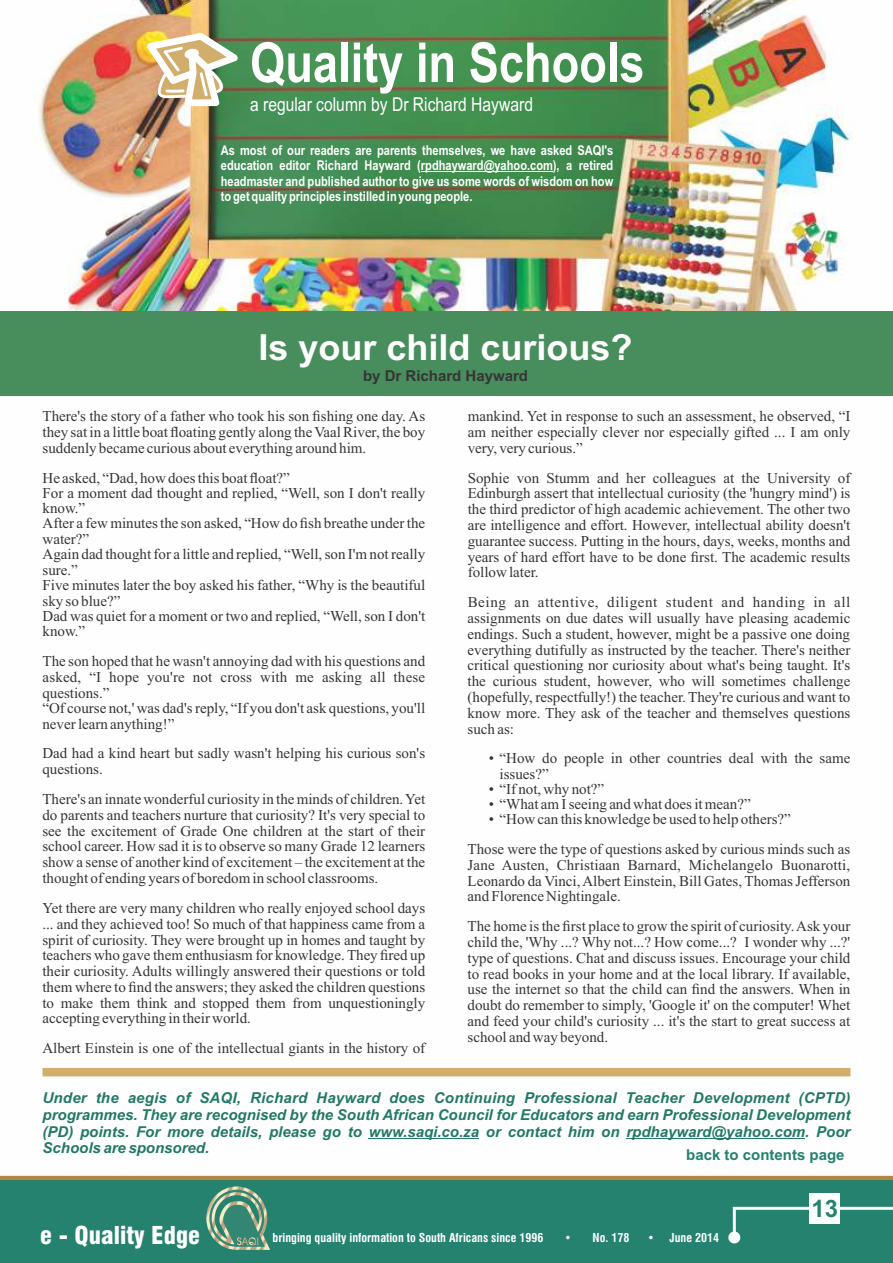
<style>
.page{position:relative;width:893px;height:1263px;background:#fff}
.page>*{position:absolute;margin:0;border:0;box-sizing:border-box;transform-origin:0 0}
.t1{font:700 55.2px "Arial Narrow";color:#fefefe}
.t2{font:700 36px "Arial";color:#fefefe}
.t3{font:900 condensed 24px "Swiss 721 BT";color:#fefefe}
.t4{font:700 24px "Arial";color:#25826e}
.t5{font:19.05px "Arial Narrow";color:#fefefe}
.t6{font:15px/15.8px "Times New Roman";color:#373435;text-align:justify}
.t7{font:italic 700 15px/16.8px "Arial";color:#227966;text-align:justify}
.t8{font:700 15px "Arial";color:#373435}
.t9{font:700 15px "Arial";color:#23826e}
.t10{font:700 13.5px/15.5px "Arial Narrow";color:#fefefe;text-align:justify}
.t11{font:700 condensed 12px "Swiss 721 BT";color:#fefefe}
</style>
<div class="page">
<img style="left:0;top:0;width:893px;height:396px">
<hr style="left:421px;top:171px;width:132px;height:1px;background:#fefefe">
<img style="left:146px;top:33px;width:93px;height:73px">
<div style="left:0;top:311px;width:893px;height:84px;background:#488d5c"></div>
<hr style="left:369px;top:1138px;width:110px;height:1px;background:#227966">
<hr style="left:626px;top:1138px;width:179px;height:1px;background:#227966">
<div style="left:43px;top:1068px;width:807px;height:8px;background:#d2ae6d"></div>
<div style="left:0;top:1180px;width:893px;height:83px;background:#25826e"></div>
<svg style="left:206px;top:1186px;width:64px;height:64px;background:#649b81"></svg>
<hr style="left:0;top:1176px;width:893px;height:4px;background:#b28645">
<svg style="left:728px;top:1207px;width:165px;height:36px;background:#3a8e7c"></svg>
<div style="left:809px;top:1193px;width:31px;height:31px;background:#fefefe"></div>
<h1 class="t1" style="left:250px;top:42px;width:396px">Quality in Schools</h1>
<p class="t5" style="left:250px;top:97px;width:285px">a regular column by Dr Richard Hayward</p>
<p class="t10" style="left:221px;top:144px;width:394px">As most of our readers are parents themselves, we have asked SAQI's education editor Richard Hayward (rpdhayward@yahoo.com), a retired headmaster and published author to give us some words of wisdom on how to get quality principles instilled in young people.</p>
<h2 class="t2" style="left:258px;top:334px;width:376px">Is your child curious?</h2>
<p class="t8" style="left:363px;top:370px;width:167px">by Dr Richard Hayward</p>
<p class="t6" style="left:43px;top:410px;width:384px">There's the story of a father who took his son fishing one day. As they sat in a little boat floating gently along the Vaal River, the boy suddenly became curious about everything around him.</p>
<p class="t6" style="left:42px;top:471px;width:384px;line-height:15.3px;text-align:left">He asked, “Dad, how does this boat float?”<br>For a moment dad thought and replied, “Well, son I don't really know.”<br>After a few minutes the son asked, “How do fish breathe under the water?”<br>Again dad thought for a little and replied, “Well, son I'm not really sure.”<br>Five minutes later the boy asked his father, “Why is the beautiful sky so blue?”<br>Dad was quiet for a moment or two and replied, “Well, son I don't know.”</p>
<p class="t6" style="left:42px;top:655px;width:384px;text-align:left">The son hoped that he wasn't annoying dad with his questions and asked, “I hope you're not cross with me asking all these questions.”<br>“Of course not,' was dad's reply, “If you don't ask questions, you'll never learn anything!”</p>
<p class="t6" style="left:42px;top:747px;width:384px">Dad had a kind heart but sadly wasn't helping his curious son's questions.</p>
<p class="t6" style="left:42px;top:793px;width:384px">There's an innate wonderful curiosity in the minds of children. Yet do parents and teachers nurture that curiosity? It's very special to see the excitement of Grade One children at the start of their school career. How sad it is to observe so many Grade 12 learners show a sense of another kind of excitement – the excitement at the thought of ending years of boredom in school classrooms.</p>
<p class="t6" style="left:42px;top:901px;width:384px">Yet there are very many children who really enjoyed school days ... and they achieved too! So much of that happiness came from a spirit of curiosity. They were brought up in homes and taught by teachers who gave them enthusiasm for knowledge. They fired up their curiosity. Adults willingly answered their questions or told them where to find the answers; they asked the children questions to make them think and stopped them from unquestioningly accepting everything in their world.</p>
<p class="t6" style="left:42px;top:1042px;width:384px">Albert Einstein is one of the intellectual giants in the history of</p>
<p class="t6" style="left:468px;top:410px;width:384px">mankind. Yet in response to such an assessment, he observed, “I am neither especially clever nor especially gifted ... I am only very, very curious.”</p>
<p class="t6" style="left:468px;top:471px;width:384px">Sophie von Stumm and her colleagues at the University of Edinburgh assert that intellectual curiosity (the 'hungry mind') is the third predictor of high academic achievement. The other two are intelligence and effort. However, intellectual ability doesn't guarantee success. Putting in the hours, days, weeks, months and years of hard effort have to be done first. The academic results follow later.</p>
<p class="t6" style="left:468px;top:596px;width:384px">Being an attentive, diligent student and handing in all assignments on due dates will usually have pleasing academic endings. Such a student, however, might be a passive one doing everything dutifully as instructed by the teacher. There's neither critical questioning nor curiosity about what's being taught. It's the curious student, however, who will sometimes challenge (hopefully, respectfully!) the teacher. They're curious and want to know more. They ask of the teacher and themselves questions such as:</p>
<p class="t6" style="left:499px;top:752px;width:352px;text-indent:-11px">• “How do people in other countries deal with the same issues?”</p>
<p class="t6" style="left:489px;top:783px;width:117px">• “If not, why not?”</p>
<p class="t6" style="left:489px;top:798px;width:263px">• “What am I seeing and what does it mean?”</p>
<p class="t6" style="left:468px;top:805px;width:384px;line-height:29.8px;text-indent:21px">• “How can this knowledge be used to help others?”<br>Those were the type of questions asked by curious minds such as</p>
<p class="t6" style="left:468px;top:858px;width:384px">Jane Austen, Christiaan Barnard, Michelangelo Buonarotti, Leonardo da Vinci, Albert Einstein, Bill Gates, Thomas Jefferson and Florence Nightingale.</p>
<p class="t6" style="left:468px;top:920px;width:384px">The home is the first place to grow the spirit of curiosity. Ask your child the, 'Why ...? Why not...? How come...? I wonder why ...?' type of questions. Chat and discuss issues. Encourage your child to read books in your home and at the local library. If available, use the internet so that the child can find the answers. When in doubt do remember to simply, 'Google it' on the computer! Whet and feed your child's curiosity ... it's the start to great success at school and way beyond.</p>
<p class="t7" style="left:42px;top:1091px;width:809px">Under the aegis of SAQI, Richard Hayward does Continuing Professional Teacher Development (CPTD) programmes. They are recognised by the South African Council for Educators and earn Professional Development (PD) points. For more details, please go to www.saqi.co.za or contact him on rpdhayward@yahoo.com. Poor Schools are sponsored.</p>
<p class="t9" style="left:686px;top:1149px;width:160px">back to contents page</p>
<h3 class="t3" style="left:40px;top:1225px;width:161px">e - Quality Edge</h3>
<p class="t11" style="left:273px;top:1232px;width:272px">bringing quality information to South Africans since 1996</p>
<p class="t11" style="left:564px;top:1232px;width:66px">• No. 178</p>
<p class="t11" style="left:647px;top:1232px;width:73px">• June 2014</p>
<h3 class="t4" style="left:811px;top:1199px;width:28px">13</h3>
</div>
